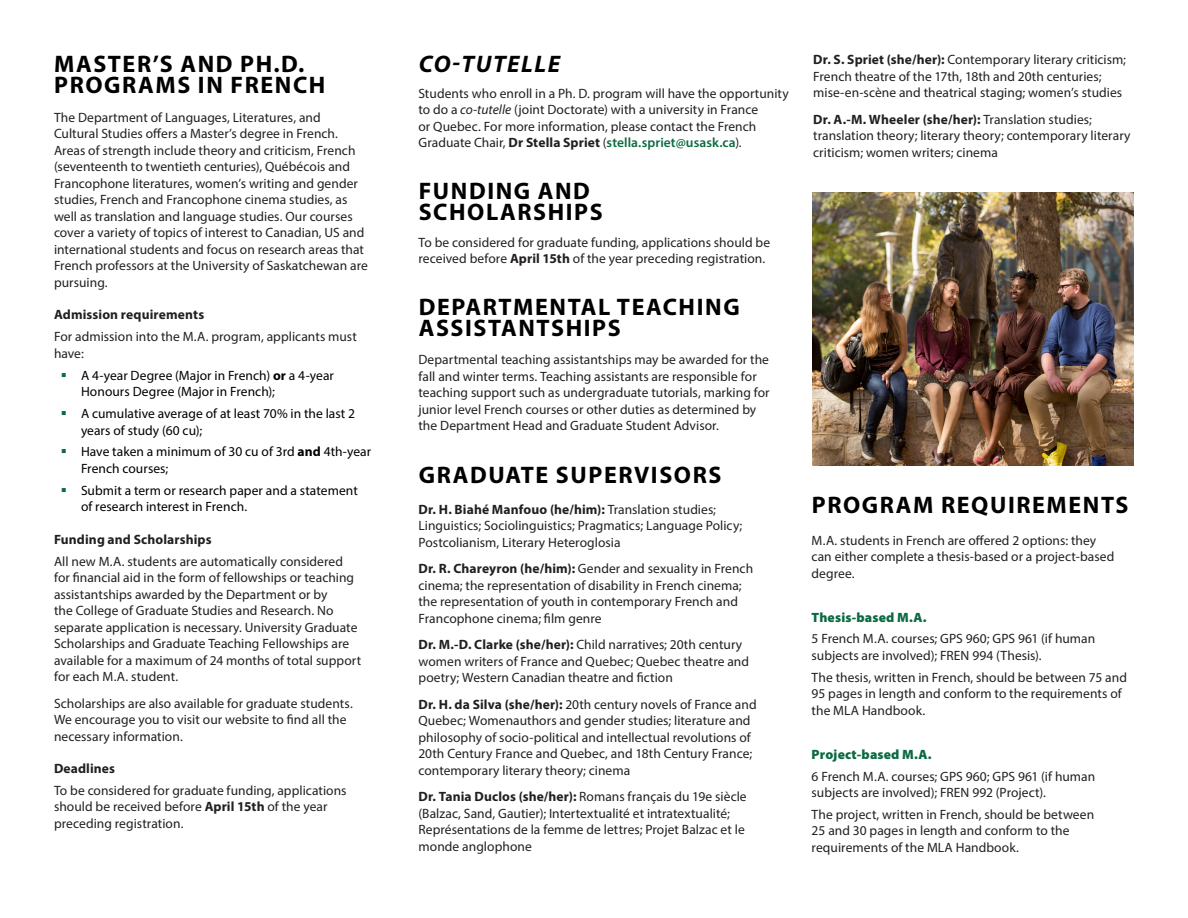
<style>
.page{position:relative;width:1188px;height:918px;background:#fff}
.page>*{position:absolute;margin:0;border:0;box-sizing:border-box;transform-origin:0 0}
.t1{font:700 24px/21px "Myriad Pro";letter-spacing:.065em;color:#000}
.t2{font:italic 700 24px "Myriad Pro";letter-spacing:.065em;color:#000}
.Body_Bullets_1{font:13.5px/16.5px "Myriad Pro";letter-spacing:.005em;color:#231f20}
.t3{font:13.5px/16.5px "Myriad Pro";color:#000}
.Body_Bullets_1-2{font:700 13.5px "Myriad Pro";letter-spacing:.01em;color:#231f20}
.Body_Bullets_1-3{font:900 13.5px "Myriad Pro";letter-spacing:.01em;color:#0b6a41}
.s1{font-weight:700}
.s2{font-style:italic}
.s3{font-weight:600;color:#0b6a41}
</style>
<div class="page">
<img style="left:813px;top:192px;width:321px;height:273px">
<p class="t1" style="left:54px;top:53px;width:273px">MASTER’S AND PH.D.<br>PROGRAMS IN FRENCH</p>
<p class="Body_Bullets_1" style="left:54px;top:109px;width:315px">The Department of Languages, Literatures, and Cultural Studies offers a Master’s degree in French.<br>Areas of strength include theory and criticism, French (seventeenth to twentieth centuries), Québécois and Francophone literatures, women’s writing and gender studies, French and Francophone cinema studies, as well as translation and language studies. Our courses cover a variety of topics of interest to Canadian, US and international students and focus on research areas that French professors at the University of Saskatchewan are pursuing.</p>
<p class="Body_Bullets_1-2" style="left:54px;top:306px;width:152px">Admission requirements</p>
<p class="Body_Bullets_1" style="left:54px;top:328px;width:304px">For admission into the M.A. program, applicants must have:</p>
<p class="t3" style="left:81px;top:367px;width:254px">A 4-year Degree (Major in French) <span class="s1">or</span> a 4-year<br>Honours Degree (Major in French);</p>
<p class="t3" style="left:81px;top:405px;width:276px">A cumulative average of at least 70% in the last 2 years of study (60 cu);</p>
<p class="t3" style="left:81px;top:443px;width:292px">Have taken a minimum of 30 cu of 3rd <span class="s1">and</span> 4th-year<br>French courses;</p>
<p class="t3" style="left:81px;top:482px;width:278px">Submit a term or research paper and a statement of research interest in French.</p>
<p class="Body_Bullets_1-2" style="left:54px;top:530px;width:159px">Funding and Scholarships</p>
<p class="Body_Bullets_1" style="left:54px;top:553px;width:309px">All new M.A. students are automatically considered for financial aid in the form of fellowships or teaching assistantships awarded by the Department or by<br>the College of Graduate Studies and Research. No separate application is necessary. University Graduate Scholarships and Graduate Teaching Fellowships are available for a maximum of 24 months of total support for each M.A. student.</p>
<p class="Body_Bullets_1" style="left:54px;top:695px;width:300px">Scholarships are also available for graduate students.<br>We encourage you to visit our website to find all the necessary information.</p>
<p class="Body_Bullets_1-2" style="left:54px;top:760px;width:63px">Deadlines</p>
<p class="Body_Bullets_1" style="left:54px;top:782px;width:294px">To be considered for graduate funding, applications should be received before <span class="s1">April 15th</span> of the year preceding registration.</p>
<p class="t2" style="left:419px;top:48px;width:143px">CO-TUTELLE</p>
<p class="Body_Bullets_1" style="left:418px;top:85px;width:372px">Students who enroll in a Ph. D. program will have the opportunity to do a <span class="s2">co-tutelle</span> (joint Doctorate) with a university in France<br>or Quebec. For more information, please contact the French Graduate Chair, <span class="s1">Dr Stella Spriet</span> (<span class="s3">stella.spriet@usask.ca</span>).</p>
<p class="t1" style="left:419px;top:179px;width:186px">FUNDING AND<br>SCHOLARSHIPS</p>
<p class="Body_Bullets_1" style="left:418px;top:234px;width:353px">To be considered for graduate funding, applications should be received before <span class="s1">April 15th</span> of the year preceding registration.</p>
<p class="t1" style="left:419px;top:296px;width:322px">DEPARTMENTAL TEACHING<br>ASSISTANTSHIPS</p>
<p class="Body_Bullets_1" style="left:418px;top:351px;width:353px">Departmental teaching assistantships may be awarded for the fall and winter terms. Teaching assistants are responsible for teaching support such as undergraduate tutorials, marking for junior level French courses or other duties as determined by the Department Head and Graduate Student Advisor.</p>
<p class="t1" style="left:419px;top:464px;width:304px">GRADUATE SUPERVISORS</p>
<p class="Body_Bullets_1" style="left:418px;top:501px;width:325px"><span class="s1">Dr. H. Biahé Manfouo (he/him):</span> Translation studies;<br>Linguistics; Sociolinguistics; Pragmatics; Language Policy;<br>Postcolianism, Literary Heteroglosia</p>
<p class="Body_Bullets_1" style="left:418px;top:560px;width:336px"><span class="s1">Dr. R. Chareyron (he/him):</span> Gender and sexuality in French cinema; the representation of disability in French cinema; the representation of youth in contemporary French and Francophone cinema; film genre</p>
<p class="Body_Bullets_1" style="left:418px;top:636px;width:332px"><span class="s1">Dr. M.-D. Clarke (she/her):</span> Child narratives; 20th century women writers of France and Quebec; Quebec theatre and poetry; Western Canadian theatre and fiction</p>
<p class="Body_Bullets_1" style="left:418px;top:696px;width:340px"><span class="s1">Dr. H. da Silva (she/her):</span> 20th century novels of France and Quebec; Womenauthors and gender studies; literature and philosophy of socio-political and intellectual revolutions of 20th Century France and Quebec, and 18th Century France; contemporary literary theory; cinema</p>
<p class="Body_Bullets_1" style="left:418px;top:788px;width:330px"><span class="s1">Dr. Tania Duclos (she/her):</span> Romans français du 19e siècle (Balzac, Sand, Gautier); Intertextualité et intratextualité; Représentations de la femme de lettres; Projet Balzac et le monde anglophone</p>
<p class="Body_Bullets_1" style="left:813px;top:51px;width:314px"><span class="s1">Dr. S. Spriet (she/her):</span> Contemporary literary criticism;<br>French theatre of the 17th, 18th and 20th centuries; mise-en-scène and theatrical staging; women’s studies</p>
<p class="Body_Bullets_1" style="left:813px;top:111px;width:319px"><span class="s1">Dr. A.-M. Wheeler (she/her):</span> Translation studies; translation theory; literary theory; contemporary literary criticism; women writers; cinema</p>
<p class="t1" style="left:812px;top:493px;width:318px">PROGRAM REQUIREMENTS</p>
<p class="Body_Bullets_1" style="left:812px;top:532px;width:304px">M.A. students in French are offered 2 options: they can either complete a thesis-based or a project-based degree.</p>
<p class="Body_Bullets_1-3" style="left:812px;top:608px;width:117px">Thesis-based M.A.</p>
<p class="Body_Bullets_1" style="left:812px;top:630px;width:285px">5 French M.A. courses; GPS 960; GPS 961 (if human subjects are involved); FREN 994 (Thesis).</p>
<p class="Body_Bullets_1" style="left:812px;top:669px;width:317px">The thesis, written in French, should be between 75 and<br>95 pages in length and conform to the requirements of the MLA Handbook.</p>
<p class="Body_Bullets_1-3" style="left:812px;top:745px;width:122px">Project-based M.A.</p>
<p class="Body_Bullets_1" style="left:812px;top:768px;width:285px">6 French M.A. courses; GPS 960; GPS 961 (if human subjects are involved); FREN 992 (Project).</p>
<p class="Body_Bullets_1" style="left:812px;top:806px;width:284px">The project, written in French, should be between<br>25 and 30 pages in length and conform to the requirements of the MLA Handbook.</p>
</div>
